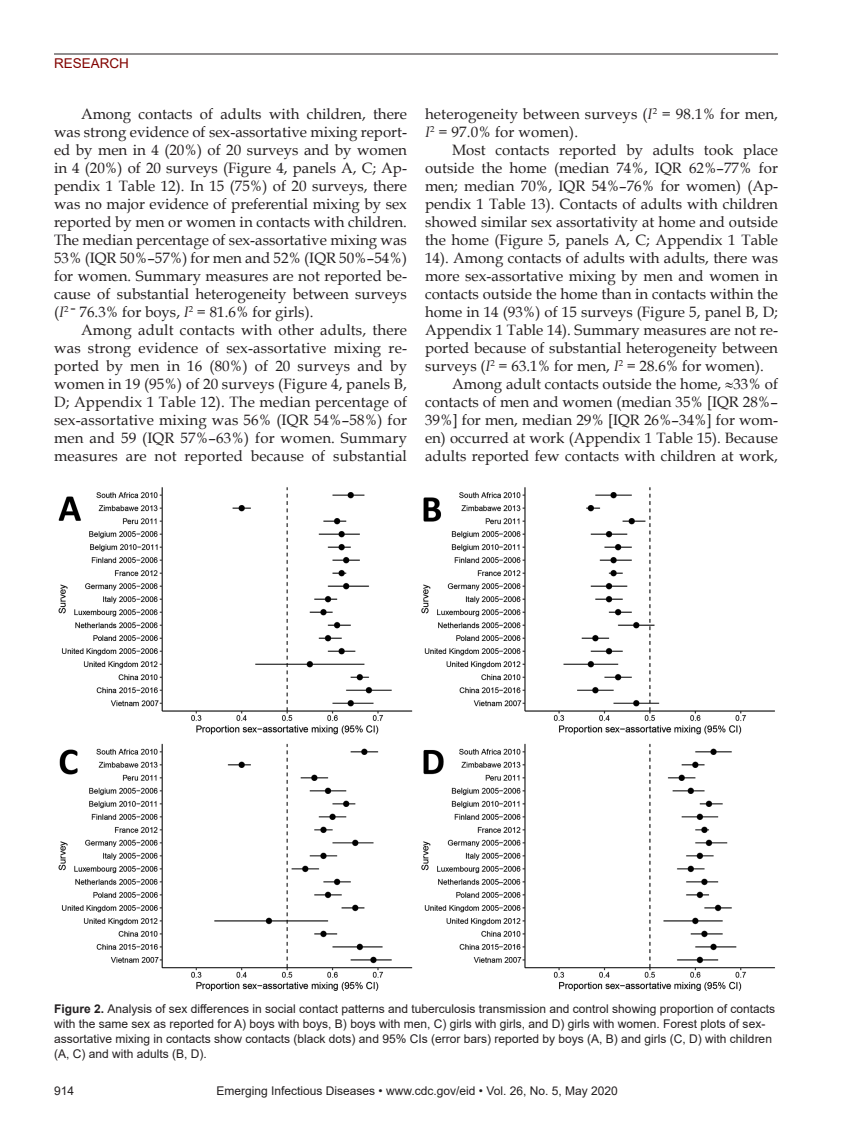
<style>
.page{position:relative;width:851px;height:1134px;background:#fff}
.page>*{position:absolute;margin:0;border:0;box-sizing:border-box;transform-origin:0 0}
.Body_Text{font:15px/18px "Book Antiqua";color:#231f20;text-align:justify}
.t1{font:13.5px "Arial";color:#820301}
.Figure_Legend{font:12px/15px "Arial";color:#231f20}
.s1{font-style:italic}
.s2{font-weight:700}
</style>
<div class="page">
<hr style="left:54px;top:54px;width:724px;height:1px;background:#231f20">
<img style="left:58px;top:487px;width:717px;height:504px">
<p class="t1" style="left:54px;top:54px;width:77px">RESEARCH</p>
<p class="Body_Text" style="left:54px;top:104px;width:354px;text-indent:27px">Among contacts of adults with children, there was strong evidence of sex-assortative mixing report&shy;ed by men in 4 (20%) of 20 surveys and by women in 4 (20%) of 20 surveys (Figure 4, panels A, C; Ap&shy;pendix 1 Table 12). In 15 (75%) of 20 surveys, there was no major evidence of preferential mixing by sex reported by men or women in contacts with children.<br>The median percentage of sex-assortative mixing was 53% (IQR 50%–57%) for men and 52% (IQR 50%–54%) for women. Summary measures are not reported be&shy;cause of substantial heterogeneity between surveys (<span class="s1">I</span><sup>2</sup> <sup>=</sup> 76.3% for boys, <span class="s1">I</span><sup>2</sup> = 81.6% for girls).</p>
<p class="Body_Text" style="left:54px;top:320px;width:354px;text-indent:27px">Among adult contacts with other adults, there was strong evidence of sex-assortative mixing re&shy;ported by men in 16 (80%) of 20 surveys and by women in 19 (95%) of 20 surveys (Figure 4, panels B, D; Appendix 1 Table 12). The median percentage of sex-assortative mixing was 56% (IQR 54%–58%) for men and 59 (IQR 57%–63%) for women. Summary measures are not reported because of substantial</p>
<p class="Body_Text" style="left:425px;top:104px;width:354px">heterogeneity between surveys (<span class="s1">I</span><sup>2</sup> = 98.1% for men,<br><span class="s1">I</span><sup>2</sup> = 97.0% for women).</p>
<p class="Body_Text" style="left:425px;top:140px;width:354px;text-indent:27px">Most contacts reported by adults took place outside the home (median 74%, IQR 62%–77% for men; median 70%, IQR 54%–76% for women) (Ap&shy;pendix 1 Table 13). Contacts of adults with children showed similar sex assortativity at home and outside the home (Figure 5, panels A, C; Appendix 1 Table 14). Among contacts of adults with adults, there was more sex-assortative mixing by men and women in contacts outside the home than in contacts within the home in 14 (93%) of 15 surveys (Figure 5, panel B, D; Appendix 1 Table 14). Summary measures are not re&shy;ported because of substantial heterogeneity between surveys (<span class="s1">I</span><sup>2</sup> = 63.1% for men, <span class="s1">I</span><sup>2</sup> = 28.6% for women).</p>
<p class="Body_Text" style="left:425px;top:374px;width:354px;text-indent:27px">Among adult contacts outside the home, ≈33% of contacts of men and women (median 35% [IQR 28%– 39%] for men, median 29% [IQR 26%–34%] for wom&shy;en) occurred at work (Appendix 1 Table 15). Because adults reported few contacts with children at work,</p>
<p class="Figure_Legend" style="left:54px;top:1001px;width:722px"><span class="s2">Figure 2.</span> Analysis of sex differences in social contact patterns and tuberculosis transmission and control showing proportion of contacts with the same sex as reported for A) boys with boys, B) boys with men, C) girls with girls, and D) girls with women. Forest plots of sex&shy;assortative mixing in contacts show contacts (black dots) and 95% CIs (error bars) reported by boys (A, B) and girls (C, D) with children (A, C) and with adults (B, D).</p>
<p class="Figure_Legend" style="left:54px;top:1084px;width:22px">914</p>
<p class="Figure_Legend" style="left:216px;top:1084px;width:403px">Emerging Infectious Diseases • www.cdc.gov/eid • Vol. 26, No. 5, May 2020</p>
</div>
